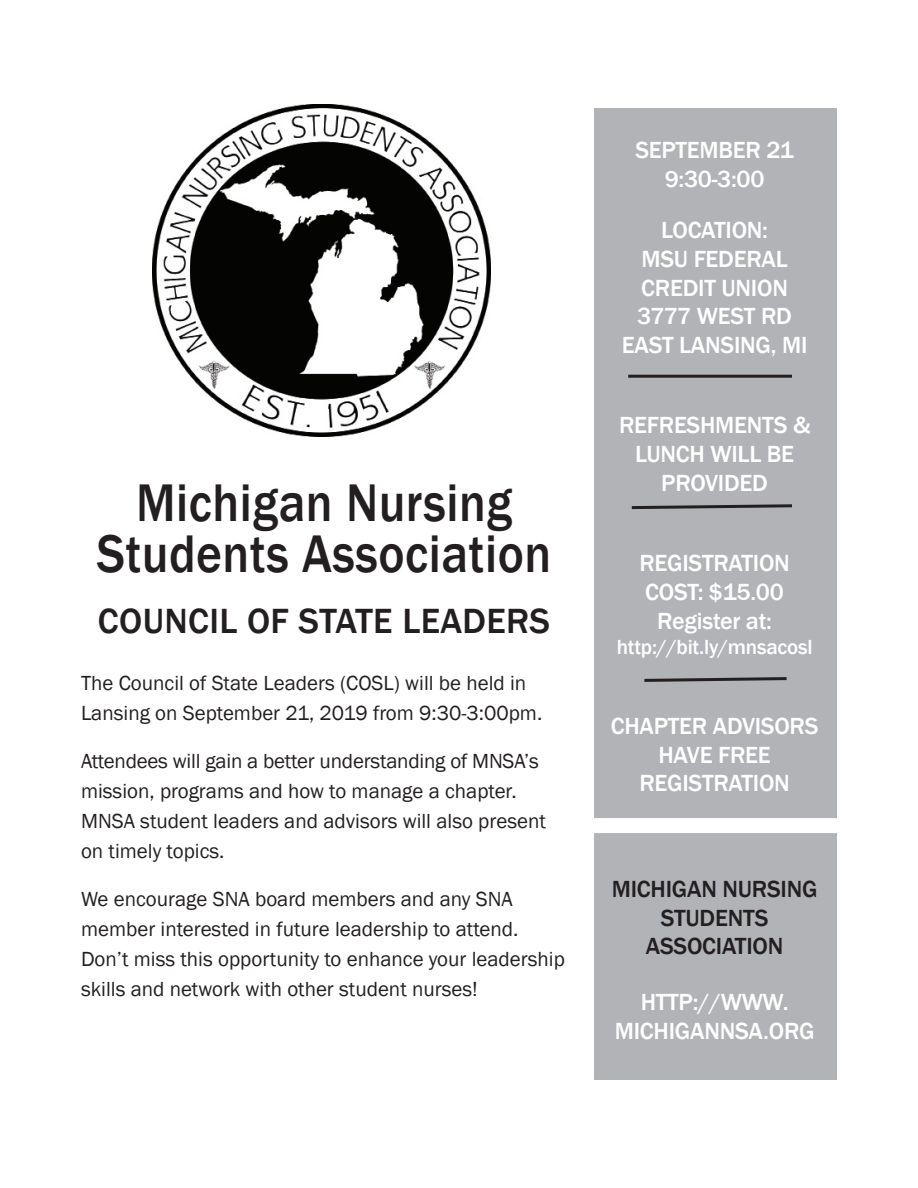
<style>
.page{position:relative;width:918px;height:1188px;background:#fff}
.page>*{position:absolute;margin:0;border:0;box-sizing:border-box;transform-origin:0 0}
.t1{font:500 54.45px/51px "Franklin Gothic";letter-spacing:.01em;color:#231f20;text-align:center;scale:.91 1}
.t2{font:500 36px "Franklin Gothic";letter-spacing:.01em;color:#231f20}
.t3{font:500 24px/28.8px "Franklin Gothic";letter-spacing:-.01em;color:#fff;text-align:center}
.t4{font:500 24px/28.8px "Franklin Gothic";letter-spacing:-.01em;color:#231f20;text-align:center}
.t5{font:21px/30px "Franklin Gothic";color:#231f20}
.t6{font:500 21px "Franklin Gothic";letter-spacing:-.01em;color:#fff}
</style>
<div class="page">
<div style="left:594px;top:108px;width:243px;height:972px;background:#b2b3b7"></div>
<img style="left:153px;top:105px;width:337px;height:331px">
<div style="left:565px;top:818px;width:306px;height:15px;background:#fff"></div>
<hr style="left:628px;top:375px;width:164px;height:3px;background:#231f20">
<svg style="left:631px;top:504px;width:161px;height:6px"></svg>
<svg style="left:644px;top:677px;width:143px;height:5px"></svg>
<p class="t1" style="left:97px;top:478px;width:501px">Michigan Nursing<br>Students Association</p>
<p class="t2" style="left:98px;top:599px;width:454px">COUNCIL OF STATE LEADERS</p>
<p class="t5" style="left:81px;top:668px;width:463px">The Council of State Leaders (COSL) will be held in<br>Lansing on September 21, 2019 from 9:30-3:00pm.</p>
<p class="t5" style="left:81px;top:746px;width:466px">Attendees will gain a better understanding of MNSA’s mission, programs and how to manage a chapter.<br>MNSA student leaders and advisors will also present on timely topics.</p>
<p class="t5" style="left:81px;top:884px;width:485px">We encourage SNA board members and any SNA member interested in future leadership to attend.<br>Don’t miss this opportunity to enhance your leadership skills and network with other student nurses!</p>
<p class="t3" style="left:635px;top:136px;width:160px">SEPTEMBER 21<br>9:30-3:00</p>
<p class="t3" style="left:622px;top:216px;width:187px">LOCATION:<br>MSU FEDERAL<br>CREDIT UNION<br>3777 WEST RD<br>EAST LANSING, MI</p>
<p class="t3" style="left:619px;top:411px;width:193px">REFRESHMENTS &amp;<br>LUNCH WILL BE<br>PROVIDED</p>
<p class="t3" style="left:639px;top:549px;width:152px">REGISTRATION<br>COST: $15.00<br>Register at:</p>
<p class="t6" style="left:617px;top:634px;width:197px">http://bit.ly/mnsacosl</p>
<p class="t3" style="left:611px;top:712px;width:209px">CHAPTER ADVISORS<br>HAVE FREE<br>REGISTRATION</p>
<p class="t4" style="left:612px;top:875px;width:207px">MICHIGAN NURSING<br>STUDENTS<br>ASSOCIATION</p>
<p class="t3" style="left:615px;top:988px;width:201px">HTTP://WWW.<br>MICHIGANNSA.ORG</p>
</div>
